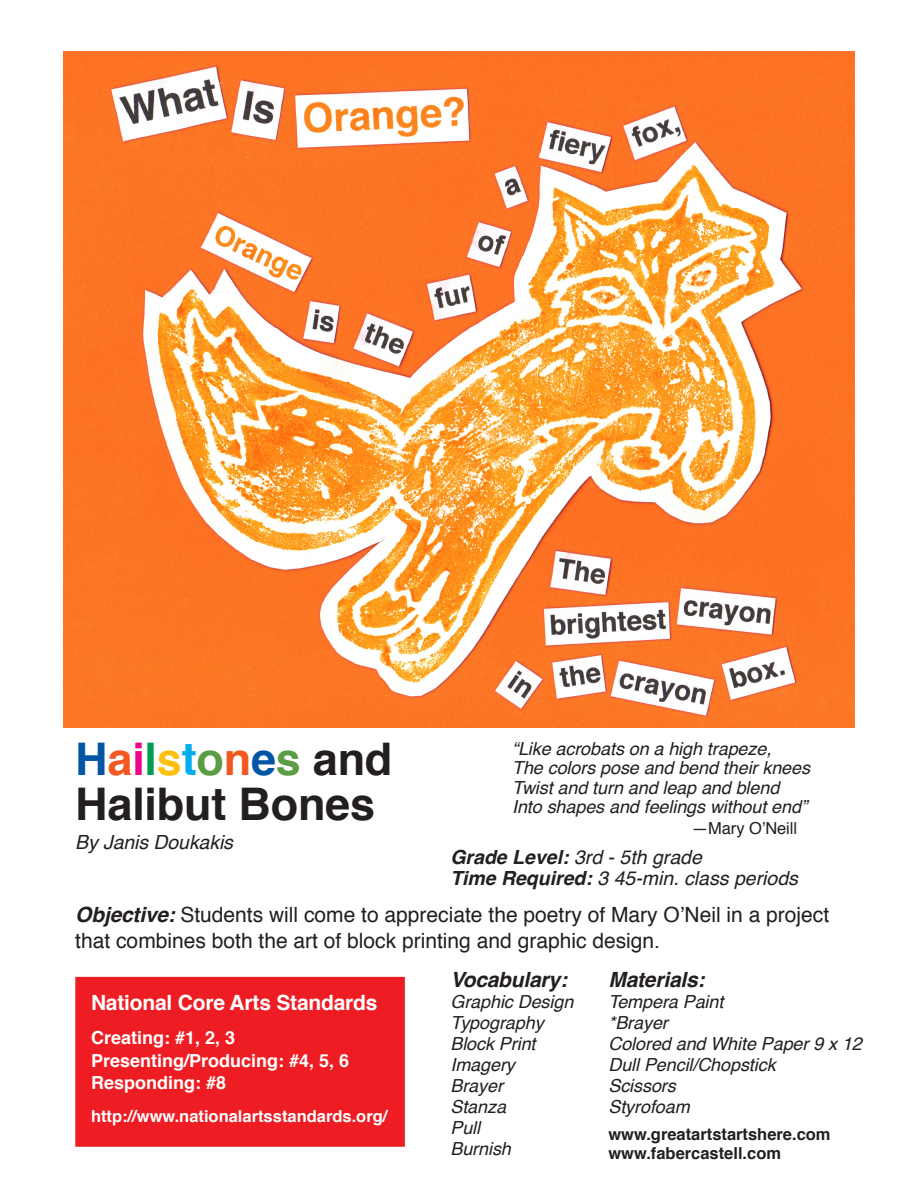
<style>
.page{position:relative;width:918px;height:1188px;background:#fff}
.page>*{position:absolute;margin:0;border:0;box-sizing:border-box;transform-origin:0 0}
.t1{font:700 45px "Helvetica";letter-spacing:-.005em;color:#231f20}
.t2{font:21px/25.2px "Helvetica";color:#231f20}
.t3{font:700 21px "Helvetica";letter-spacing:-.01em;color:#fff}
.t4{font:italic 700 21px "Helvetica";letter-spacing:-.01em;color:#231f20}
.t5{font:italic 19.5px "Helvetica";color:#231f20}
.t6{font:italic 18px "Helvetica";letter-spacing:-.005em;color:#231f20}
.t7{font:700 18px "Helvetica";color:#fff}
.t8{font:700 16.5px "Helvetica";color:#231f20}
.t9{font:700 16.5px "Helvetica";color:#fff}
.t10{font:16.5px "Helvetica";letter-spacing:-.005em;color:#231f20}
.s1{color:#0155a5}
.s2{color:#f15921}
.s3{color:#ed028c}
.s4{color:#009f4f}
.s5{color:#fdc011}
.s6{color:#00aeef}
.s7{color:#5a9d44}
.s8{font-weight:700}
.s9{font-weight:700;font-style:italic}
</style>
<div class="page">
<div style="left:75px;top:977px;width:330px;height:170px;background:#ee1d23;border:2px solid #ee1d23"></div>
<img style="left:63px;top:52px;width:792px;height:676px">
<p class="t6" style="left:512px;top:734px;width:261px">“Like acrobats on a high trapeze,</p>
<p class="t6" style="left:512px;top:754px;width:300px">The colors pose and bend their knees</p>
<p class="t6" style="left:512px;top:773px;width:269px">Twist and turn and leap and blend</p>
<p class="t6" style="left:512px;top:793px;width:296px">Into shapes and feelings without end”</p>
<p class="t10" style="left:692px;top:816px;width:107px">—Mary O’Neill</p>
<p class="t1" style="left:75px;top:723px;width:319px"><span class="s1">H</span><span class="s2">a</span><span class="s3">i</span><span class="s4">l</span><span class="s5">s</span><span class="s6">t</span><span class="s7">o</span><span class="s2">n</span><span class="s1">e</span><span class="s7">s</span> and</p>
<p class="t1" style="left:75px;top:768px;width:301px">Halibut Bones</p>
<p class="t5" style="left:75px;top:827px;width:159px">By Janis Doukakis</p>
<p class="t5" style="left:450px;top:842px;width:253px"><span class="s8">Grade Level:</span> 3rd - 5th grade</p>
<p class="t5" style="left:450px;top:863px;width:349px"><span class="s8">Time Required:</span> 3 45-min. class periods</p>
<p class="t2" style="left:75px;top:903px;width:756px"><span class="s9">Objective:</span> Students will come to appreciate the poetry of Mary O’Neil in a project that combines both the art of block printing and graphic design.</p>
<p class="t3" style="left:91px;top:985px;width:288px">National Core Arts Standards</p>
<p class="t7" style="left:91px;top:1023px;width:146px">Creating: #1, 2, 3</p>
<p class="t7" style="left:91px;top:1046px;width:260px">Presenting/Producing: #4, 5, 6</p>
<p class="t7" style="left:91px;top:1068px;width:137px">Responding: #8</p>
<p class="t9" style="left:91px;top:1103px;width:298px">http://www.nationalartsstandards.org/</p>
<p class="t4" style="left:450px;top:962px;width:118px">Vocabulary:</p>
<p class="t6" style="left:450px;top:987px;width:124px">Graphic Design</p>
<p class="t6" style="left:450px;top:1008px;width:95px">Typography</p>
<p class="t6" style="left:450px;top:1029px;width:87px">Block Print</p>
<p class="t6" style="left:450px;top:1050px;width:66px">Imagery</p>
<p class="t6" style="left:450px;top:1071px;width:54px">Brayer</p>
<p class="t6" style="left:450px;top:1092px;width:57px">Stanza</p>
<p class="t6" style="left:450px;top:1113px;width:31px">Pull</p>
<p class="t6" style="left:450px;top:1134px;width:62px">Burnish</p>
<p class="t4" style="left:608px;top:962px;width:98px">Materials:</p>
<p class="t6" style="left:608px;top:987px;width:116px">Tempera Paint</p>
<p class="t6" style="left:608px;top:1008px;width:61px">*Brayer</p>
<p class="t6" style="left:608px;top:1029px;width:255px">Colored and White Paper 9 x 12</p>
<p class="t6" style="left:608px;top:1050px;width:169px">Dull Pencil/Chopstick</p>
<p class="t6" style="left:608px;top:1071px;width:69px">Scissors</p>
<p class="t6" style="left:608px;top:1092px;width:83px">Styrofoam</p>
<p class="t8" style="left:608px;top:1121px;width:224px">www.greatartstartshere.com</p>
<p class="t8" style="left:608px;top:1140px;width:174px">www.fabercastell.com</p>
</div>
